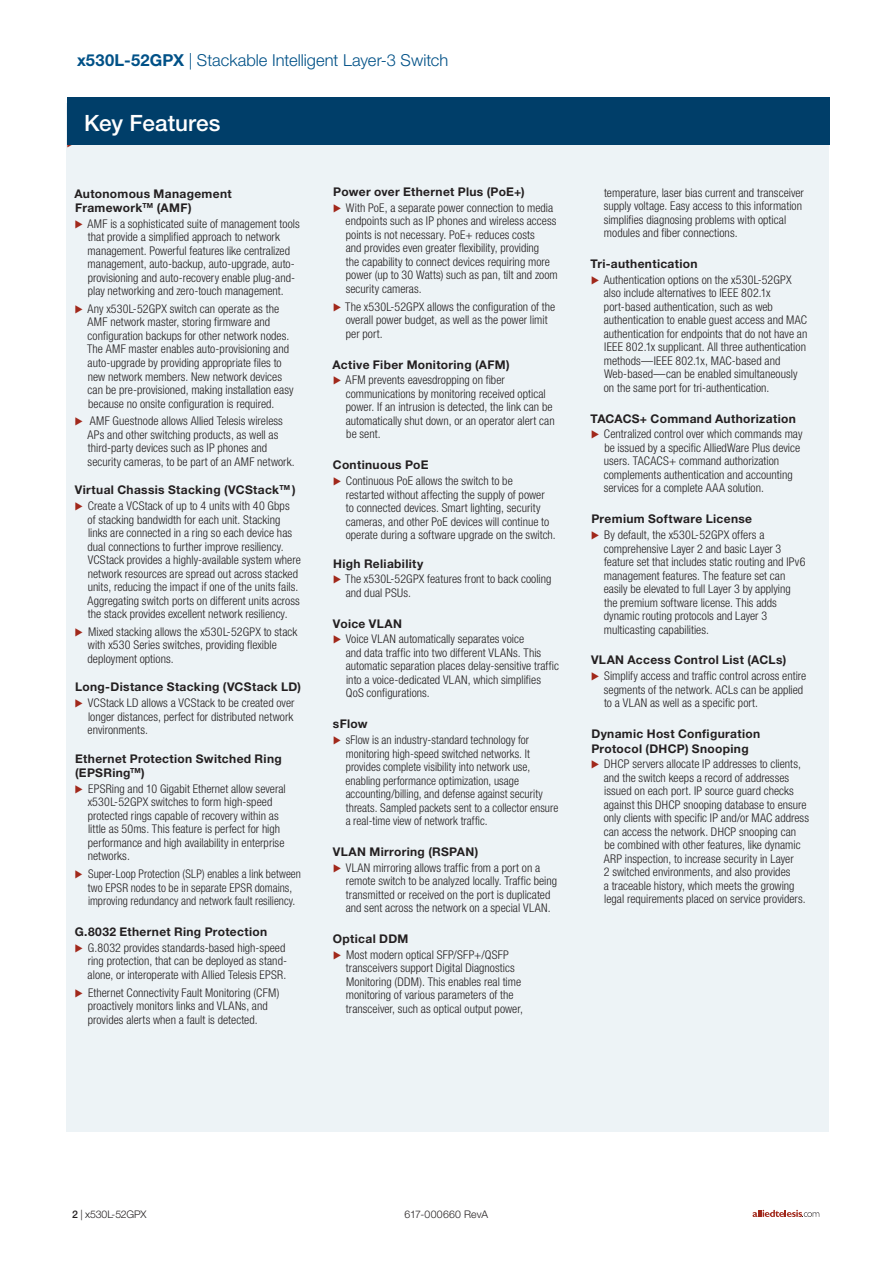
<style>
.page{position:relative;width:893px;height:1263px;background:#fff}
.page>*{position:absolute;margin:0;border:0;box-sizing:border-box;transform-origin:0 0}
.t1{font:500 22.5px "Helvetica Neue";color:#fff}
.t2{font:300 16.5px "Helvetica Neue";color:#005187}
.t3{font:300 13.5px "Allied Telesis";color:#a1281b}
.t4{font:300 condensed 12px/13.5px "Helvetica Neue";letter-spacing:.005em;color:#231f20}
.t5{font:300 condensed 12px/13.5px "Helvetica Neue";letter-spacing:.005em;color:#231f20;scale:.96 1}
.t6{font:700 12px/14.4px "Helvetica Neue";letter-spacing:.025em;color:#231f20}
.t7{font:300 10.5px "Helvetica Neue";letter-spacing:.02em;color:#231f20}
.t8{font:300 10.5px "Helvetica Neue";letter-spacing:-.005em;color:#231f20}
.s1{font-weight:700}
.s2{font-family:"Allied Telesis";font-stretch:normal;font-size:13.5px;color:#a1281b}
.s3{font-weight:700;font-stretch:normal}
.s4{font-weight:500}
</style>
<div class="page">
<div style="left:67px;top:103px;width:762px;height:1028px;background:#edf3f6"></div>
<div style="left:67px;top:98px;width:762px;height:47px;background:#003e69"></div>
<svg style="left:752px;top:1210px;width:67px;height:7px"></svg>
<h2 class="t2" style="left:77px;top:50px;width:373px"><span class="s1">x530L-52GPX</span> | Stackable Intelligent Layer-3 Switch</h2>
<p class="t3" style="left:67px;top:132px;width:10px">ۼ</p>
<h1 class="t1" style="left:84px;top:109px;width:138px">Key Features</h1>
<p class="t6" style="left:74px;top:186px;width:159px">Autonomous Management<br>Framework<sup>TM</sup> (AMF)</p>
<p class="t4" style="left:88px;top:217px;width:214px;text-indent:-13px"><span class="s2">ۼ</span> AMF is a sophisticated suite of management tools that provide a simplified approach to network management. Powerful features like centralized management, auto-backup, auto-upgrade, auto&shy;provisioning and auto-recovery enable plug-and&shy;play networking and zero-touch management.</p>
<p class="t4" style="left:87px;top:302px;width:208px;text-indent:-12px"><span class="s2">ۼ</span> Any x530L-52GPX switch can operate as the AMF network master, storing firmware and configuration backups for other network nodes.<br>The AMF master enables auto-provisioning and auto-upgrade by providing appropriate files to new network members. New network devices can be pre-provisioned, making installation easy because no onsite configuration is required.</p>
<p class="t4" style="left:88px;top:414px;width:209px;text-indent:-13px"><span class="s2">ۼ</span> AMF Guestnode allows Allied Telesis wireless APs and other switching products, as well as third-party devices such as IP phones and security cameras, to be part of an AMF network.</p>
<p class="t4" style="left:75px;top:482px;width:222px;line-height:15.6px"><span class="s3">Virtual Chassis Stacking (VCStack</span><sup>TM</sup> <span class="s3">) </span><span class="s2">ۼ</span> Create a VCStack of up to 4 units with 40 Gbps</p>
<p class="t4" style="left:88px;top:512px;width:215px">of stacking bandwidth for each unit. Stacking links are connected in a ring so each device has dual connections to further improve resiliency.<br>VCStack provides a highly-available system where network resources are spread out across stacked units, reducing the impact if one of the units fails.<br>Aggregating switch ports on different units across the stack provides excellent network resiliency.</p>
<p class="t4" style="left:88px;top:625px;width:211px;text-indent:-13px"><span class="s2">ۼ</span> Mixed stacking allows the x530L-52GPX to stack with x530 Series switches, providing flexible deployment options.</p>
<p class="t4" style="left:75px;top:679px;width:228px;line-height:15.6px"><span class="s3">Long-Distance Stacking (VCStack LD) </span><span class="s2">ۼ</span> VCStack LD allows a VCStack to be created over</p>
<p class="t4" style="left:88px;top:709px;width:207px">longer distances, perfect for distributed network environments.</p>
<p class="t6" style="left:75px;top:751px;width:208px">Ethernet Protection Switched Ring (EPSRing<sup>TM</sup>)</p>
<p class="t4" style="left:88px;top:782px;width:200px;text-indent:-13px"><span class="s2">ۼ</span> EPSRing and 10 Gigabit Ethernet allow several x530L-52GPX switches to form high-speed protected rings capable of recovery within as little as 50ms. This feature is perfect for high performance and high availability in enterprise networks.</p>
<p class="t5" style="left:88px;top:867px;width:224px;text-indent:-13px"><span class="s2">ۼ</span> Super-Loop Protection (SLP) enables a link between two EPSR nodes to be in separate EPSR domains, improving redundancy and network fault resiliency.</p>
<p class="t4" style="left:75px;top:924px;width:212px;line-height:15.6px"><span class="s3">G.8032 Ethernet Ring Protection<br></span><span class="s2">ۼ</span> G.8032 provides standards-based high-speed</p>
<p class="t4" style="left:88px;top:954px;width:201px">ring protection, that can be deployed as stand&shy;alone, or interoperate with Allied Telesis EPSR.</p>
<p class="t4" style="left:88px;top:985px;width:193px;text-indent:-13px"><span class="s2">ۼ</span> Ethernet Connectivity Fault Monitoring (CFM) proactively monitors links and VLANs, and provides alerts when a fault is detected.</p>
<p class="t4" style="left:333px;top:184px;width:222px;line-height:15.6px"><span class="s3">Power over Ethernet Plus (PoE+)<br></span><span class="s2">ۼ</span> With PoE, a separate power connection to media</p>
<p class="t4" style="left:346px;top:214px;width:214px">endpoints such as IP phones and wireless access points is not necessary. PoE+ reduces costs<br>and provides even greater flexibility, providing<br>the capability to connect devices requiring more power (up to 30 Watts) such as pan, tilt and zoom security cameras.</p>
<p class="t4" style="left:346px;top:300px;width:211px;text-indent:-13px"><span class="s2">ۼ</span> The x530L-52GPX allows the configuration of the overall power budget, as well as the power limit per port.</p>
<p class="t4" style="left:333px;top:357px;width:179px;line-height:15.6px"><span class="s3">Active Fiber Monitoring (AFM) </span><span class="s2">ۼ</span> AFM prevents eavesdropping on fiber</p>
<p class="t4" style="left:346px;top:387px;width:211px">communications by monitoring received optical power. If an intrusion is detected, the link can be automatically shut down, or an operator alert can be sent.</p>
<p class="t4" style="left:333px;top:457px;width:181px;line-height:15.6px"><span class="s3">Continuous PoE<br></span><span class="s2">ۼ</span> Continuous PoE allows the switch to be</p>
<p class="t4" style="left:346px;top:487px;width:212px">restarted without affecting the supply of power<br>to connected devices. Smart lighting, security cameras, and other PoE devices will continue to operate during a software upgrade on the switch.</p>
<p class="t4" style="left:333px;top:555px;width:220px;line-height:15.6px"><span class="s3">High Reliability<br></span><span class="s2">ۼ</span> The x530L-52GPX features front to back cooling</p>
<p class="t4" style="left:346px;top:586px;width:67px">and dual PSUs.</p>
<p class="t4" style="left:333px;top:616px;width:193px;line-height:15.6px"><span class="s3">Voice VLAN<br></span><span class="s2">ۼ</span> Voice VLAN automatically separates voice</p>
<p class="t4" style="left:346px;top:646px;width:215px">and data traffic into two different VLANs. This automatic separation places delay-sensitive traffic into a voice-dedicated VLAN, which simplifies QoS configurations.</p>
<p class="t4" style="left:333px;top:716px;width:198px;line-height:15.6px"><span class="s3">sFlow<br></span><span class="s2">ۼ</span> sFlow is an industry-standard technology for</p>
<p class="t4" style="left:346px;top:746px;width:214px">monitoring high-speed switched networks. It provides complete visibility into network use, enabling performance optimization, usage accounting/billing, and defense against security threats. Sampled packets sent to a collector ensure a real-time view of network traffic.</p>
<p class="t4" style="left:333px;top:844px;width:209px;line-height:15.6px"><span class="s3">VLAN Mirroring (RSPAN)<br></span><span class="s2">ۼ</span> VLAN mirroring allows traffic from a port on a</p>
<p class="t4" style="left:346px;top:874px;width:213px">remote switch to be analyzed locally. Traffic being transmitted or received on the port is duplicated and sent across the network on a special VLAN.</p>
<p class="t4" style="left:333px;top:931px;width:178px;line-height:15.6px"><span class="s3">Optical DDM<br></span><span class="s2">ۼ</span> Most modern optical SFP/SFP+/QSFP</p>
<p class="t4" style="left:346px;top:961px;width:179px">transceivers support Digital Diagnostics Monitoring (DDM). This enables real time monitoring of various parameters of the transceiver, such as optical output power,</p>
<p class="t4" style="left:604px;top:185px;width:202px">temperature, laser bias current and transceiver supply voltage. Easy access to this information simplifies diagnosing problems with optical modules and fiber connections.</p>
<p class="t4" style="left:591px;top:256px;width:203px;line-height:15.6px"><span class="s3">Tri-authentication<br></span><span class="s2">ۼ</span> Authentication options on the x530L-52GPX</p>
<p class="t4" style="left:604px;top:286px;width:205px">also include alternatives to IEEE 802.1x port-based authentication, such as web authentication to enable guest access and MAC authentication for endpoints that do not have an IEEE 802.1x supplicant. All three authentication methods—IEEE 802.1x, MAC-based and Web-based—can be enabled simultaneously on the same port for tri-authentication.</p>
<p class="t4" style="left:591px;top:411px;width:213px;line-height:15.6px"><span class="s3">TACACS+ Command Authorization </span><span class="s2">ۼ</span> Centralized control over which commands may</p>
<p class="t4" style="left:604px;top:441px;width:198px">be issued by a specific AlliedWare Plus device users. TACACS+ command authorization complements authentication and accounting services for a complete AAA solution.</p>
<p class="t4" style="left:591px;top:511px;width:175px;line-height:15.6px"><span class="s3">Premium Software License<br></span><span class="s2">ۼ</span> By default, the x530L-52GPX offers a</p>
<p class="t4" style="left:604px;top:541px;width:203px">comprehensive Layer 2 and basic Layer 3 feature set that includes static routing and IPv6 management features. The feature set can easily be elevated to full Layer 3 by applying the premium software license. This adds dynamic routing protocols and Layer 3 multicasting capabilities.</p>
<p class="t4" style="left:591px;top:652px;width:217px;line-height:15.6px"><span class="s3">VLAN Access Control List (ACLs)<br></span><span class="s2">ۼ</span> Simplify access and traffic control across entire</p>
<p class="t4" style="left:604px;top:682px;width:201px">segments of the network. ACLs can be applied to a VLAN as well as a specific port.</p>
<p class="t6" style="left:591px;top:726px;width:170px">Dynamic Host Configuration<br>Protocol (DHCP) Snooping</p>
<p class="t4" style="left:604px;top:757px;width:207px;text-indent:-13px"><span class="s2">ۼ</span> DHCP servers allocate IP addresses to clients, and the switch keeps a record of addresses issued on each port. IP source guard checks against this DHCP snooping database to ensure only clients with specific IP and/or MAC address can access the network. DHCP snooping can be combined with other features, like dynamic ARP inspection, to increase security in Layer<br>2 switched environments, and also provides<br>a traceable history, which meets the growing legal requirements placed on service providers.</p>
<p class="t8" style="left:72px;top:1208px;width:76px"><span class="s4">2</span> | x530L-52GPX</p>
<p class="t7" style="left:405px;top:1208px;width:85px">617-000660 RevA</p>
</div>
